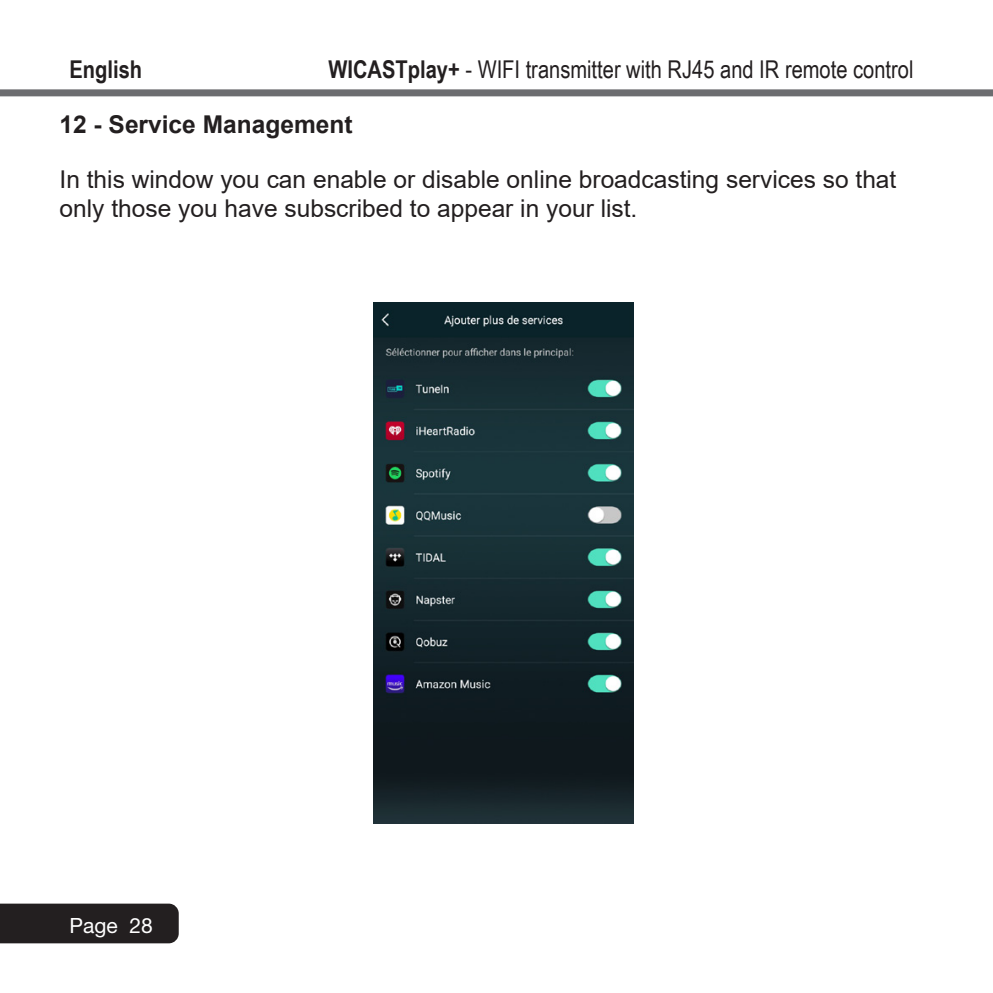
<style>
.page{position:relative;width:993px;height:993px;background:#fff}
.page>*{position:absolute;margin:0;border:0;box-sizing:border-box;transform-origin:0 0}
.Texte_normal{font:24.5px/29.4px "Arial";color:#231f20}
.t1{font:24.5px "Arial Narrow";color:#231f20}
.Texte{font:700 24.5px "Arial";color:#231f20}
.t2{font:700 24.5px "Arial Narrow";color:#231f20}
.t3{font:21px "Helvetica Neue";color:#fff}
.s1{font-weight:700}
</style>
<div class="page">
<div style="left:0;top:89px;width:992px;height:7px;background:#6c6d70"></div>
<div style="left:0;top:903px;width:179px;height:40px;background:#231f20"></div>
<img style="left:373px;top:302px;width:260px;height:521px">
<p class="t2" style="left:69px;top:51px;width:74px">English</p>
<p class="t1" style="left:328px;top:52px;width:586px"><span class="s1">WICASTplay+</span> - WIFI transmitter with RJ45 and IR remote control</p>
<p class="Texte" style="left:60px;top:107px;width:294px">12 - Service Management</p>
<p class="Texte_normal" style="left:60px;top:164px;width:838px">In this window you can enable or disable online broadcasting services so that only those you have subscribed to appear in your list.</p>
<p class="t3" style="left:69px;top:913px;width:85px">Page 28</p>
</div>
